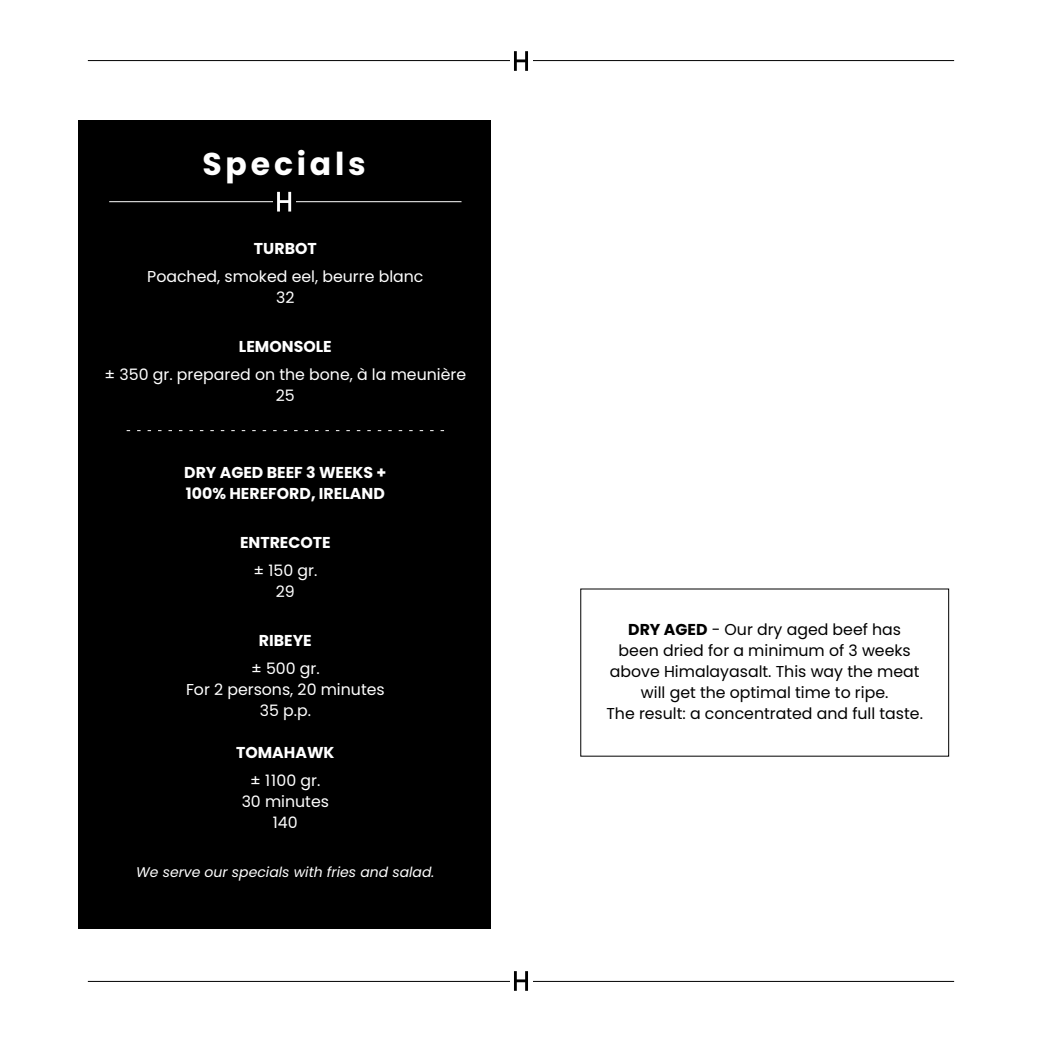
<style>
.page{position:relative;width:1042px;height:1042px;background:#fff}
.page>*{position:absolute;margin:0;border:0;box-sizing:border-box;transform-origin:0 0}
.t1{font:700 31.5px "Poppins";letter-spacing:.12em;color:#fff}
.t2{font:15.75px/21px "Poppins";color:#000;text-align:center}
.t3{font:15.75px/21px "Poppins";color:#fff;text-align:center}
.t4{font:700 15.75px/21px "Poppins";color:#fff}
.t5{font:italic 14px "Poppins";color:#fff}
.s1{font-weight:700}
</style>
<div class="page">
<hr style="left:88px;top:60px;width:866px;height:1px;background:#000">
<hr style="left:88px;top:981px;width:866px;height:1px;background:#000">
<div style="left:510px;top:48px;width:22px;height:26px;background:#fff"></div>
<svg style="left:514px;top:51px;width:14px;height:20px"></svg>
<div style="left:510px;top:968px;width:22px;height:25px;background:#fff"></div>
<svg style="left:514px;top:971px;width:14px;height:20px"></svg>
<div style="left:78px;top:120px;width:412px;height:809px;background:#000"></div>
<svg style="left:127px;top:430px;width:317px;height:1px"></svg>
<hr style="left:109px;top:201px;width:352px;height:1px;background:#fff">
<svg style="left:273px;top:191px;width:22px;height:21px"></svg>
<svg style="left:277px;top:192px;width:14px;height:19px"></svg>
<h1 class="t1" style="left:202px;top:145px;width:165px">Specials</h1>
<p class="t4" style="left:254px;top:238px;width:64px">TURBOT</p>
<p class="t3" style="left:147px;top:266px;width:278px">Poached, smoked eel, beurre blanc<br>32</p>
<p class="t4" style="left:239px;top:336px;width:94px">LEMONSOLE</p>
<p class="t3" style="left:105px;top:364px;width:363px">± 350 gr. prepared on the bone, à la meunière<br>25</p>
<p class="t4" style="left:184px;top:462px;width:204px">DRY AGED BEEF 3 WEEKS +<br>100% HEREFORD, IRELAND</p>
<p class="t4" style="left:240px;top:532px;width:92px">ENTRECOTE</p>
<p class="t3" style="left:253px;top:560px;width:65px">± 150 gr.<br>29</p>
<p class="t4" style="left:259px;top:630px;width:54px">RIBEYE</p>
<p class="t3" style="left:186px;top:658px;width:200px">± 500 gr.<br>For 2 persons, 20 minutes<br>35 p.p.</p>
<p class="t4" style="left:236px;top:742px;width:100px">TOMAHAWK</p>
<p class="t3" style="left:242px;top:770px;width:89px">± 1100 gr.<br>30 minutes<br>140</p>
<p class="t5" style="left:136px;top:864px;width:300px">We serve our specials with fries and salad.</p>
<p class="t2" style="left:606px;top:619px;width:318px"><span class="s1">DRY AGED</span> - Our dry aged beef has been dried for a minimum of 3 weeks above Himalayasalt. This way the meat will get the optimal time to ripe.<br>The result: a concentrated and full taste.</p>
</div>
